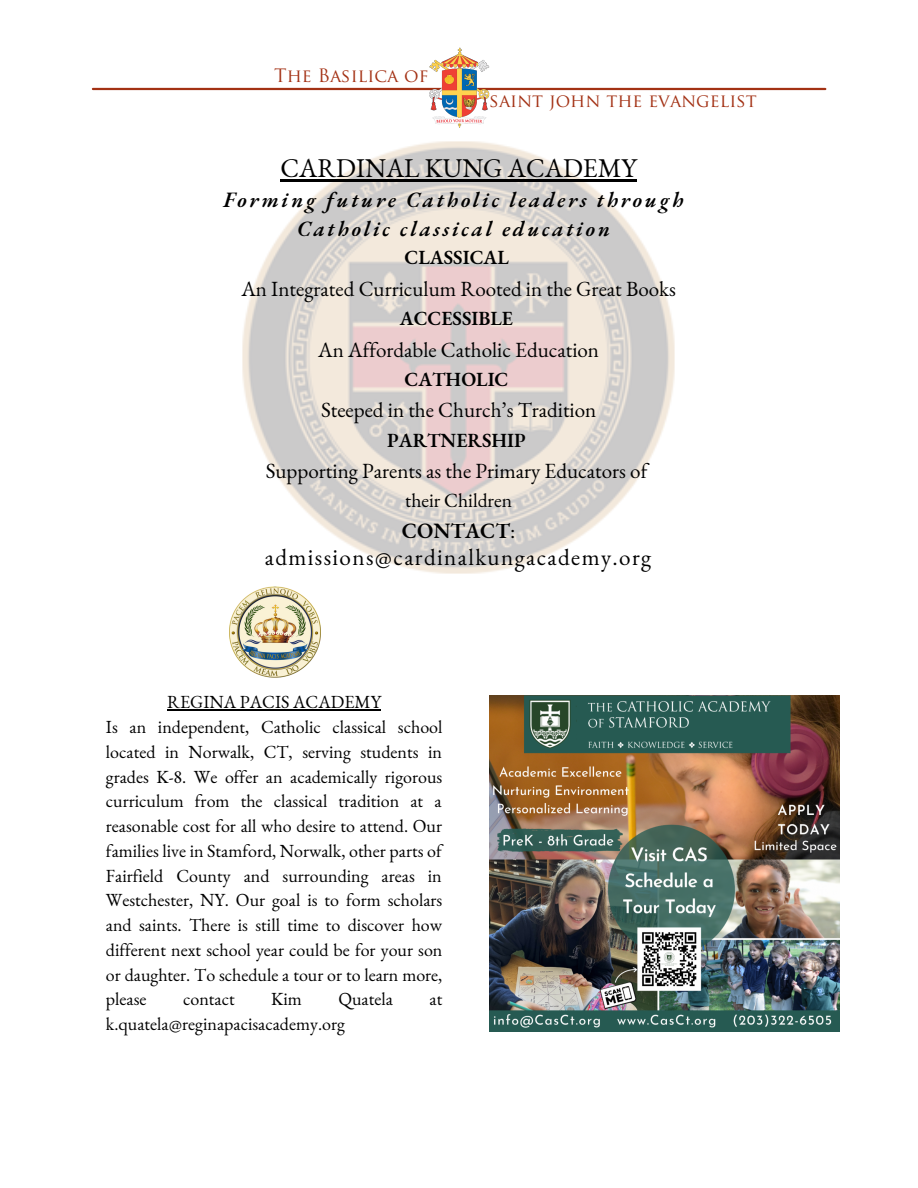
<style>
.page{position:relative;width:918px;height:1188px;background:#fff}
.page>*{position:absolute;margin:0;border:0;box-sizing:border-box;transform-origin:0 0}
.t1{font:26.4px "EB Garamond";color:#000}
.t2{font:23.1px "EB Garamond";letter-spacing:.06em;color:#000}
.t3{font:italic 600 21.3px/29.2px "EB Garamond";letter-spacing:.13em;color:#000;text-align:center}
.t4{font:600 21.3px "EB Garamond";color:#000}
.t5{font:21px "EB Garamond";color:#000}
.t6{font:600 19.5px "EB Garamond";color:#000}
.t7{font:19.5px "EB Garamond";color:#000}
.t8{font:18px/24.8px "EB Garamond";color:#000}
.t9{font:18px "Trajan Pro";color:#a33114}
.s1{font-weight:400}
</style>
<div class="page">
<hr style="left:93px;top:88px;width:732px;height:2px;background:#a33114">
<img style="left:428px;top:48px;width:61px;height:62px">
<img style="left:242px;top:110px;width:433px;height:477px">
<img style="left:490px;top:695px;width:349px;height:337px">
<img style="left:230px;top:587px;width:91px;height:91px">
<hr style="left:167px;top:710px;width:214px;height:1px;background:#000">
<hr style="left:280px;top:179px;width:357px;height:2px;background:#000">
<p class="t9" style="left:274px;top:68px;width:156px">The Basilica of</p>
<p class="t9" style="left:490px;top:93px;width:269px">saint john the evangelist</p>
<h1 class="t1" style="left:280px;top:150px;width:358px">CARDINAL KUNG ACADEMY</h1>
<p class="t3" style="left:224px;top:185px;width:461px">Forming future Catholic leaders through<br>Catholic classical education</p>
<p class="t6" style="left:405px;top:245px;width:106px">CLASSICAL</p>
<p class="t5" style="left:241px;top:275px;width:436px">An Integrated Curriculum Rooted in the Great Books</p>
<p class="t6" style="left:400px;top:306px;width:115px">ACCESSIBLE</p>
<p class="t5" style="left:318px;top:336px;width:282px">An Affordable Catholic Education</p>
<p class="t6" style="left:404px;top:366px;width:106px">CATHOLIC</p>
<p class="t5" style="left:321px;top:396px;width:277px">Steeped in the Church’s Tradition</p>
<p class="t6" style="left:387px;top:427px;width:140px">PARTNERSHIP</p>
<p class="t5" style="left:266px;top:457px;width:383px">Supporting Parents as the Primary Educators of</p>
<p class="t7" style="left:405px;top:488px;width:108px">their Children</p>
<p class="t4" style="left:402px;top:516px;width:115px">CONTACT<span class="s1">:</span></p>
<p class="t2" style="left:265px;top:542px;width:388px">admissions@cardinalkungacademy.org</p>
<p class="t8" style="left:106px;top:690px;width:338px;text-indent:61px">REGINA PACIS ACADEMY<br>Is an independent, Catholic classical school located in Norwalk, CT, serving students in grades K-8. We offer an academically rigorous curriculum from the classical tradition at a reasonable cost for all who desire to attend. Our families live in Stamford, Norwalk, other parts of Fairfield County and surrounding areas in Westchester, NY. Our goal is to form scholars and saints. There is still time to discover how different next school year could be for your son or daughter. To schedule a tour or to learn more, please</p>
<p class="t8" style="left:183px;top:987px;width:53px">contact</p>
<p class="t8" style="left:271px;top:987px;width:32px">Kim</p>
<p class="t8" style="left:338px;top:987px;width:56px">Quatela</p>
<p class="t8" style="left:429px;top:987px;width:14px">at</p>
<p class="t8" style="left:106px;top:1011px;width:240px">k.quatela@reginapacisacademy.org</p>
</div>
